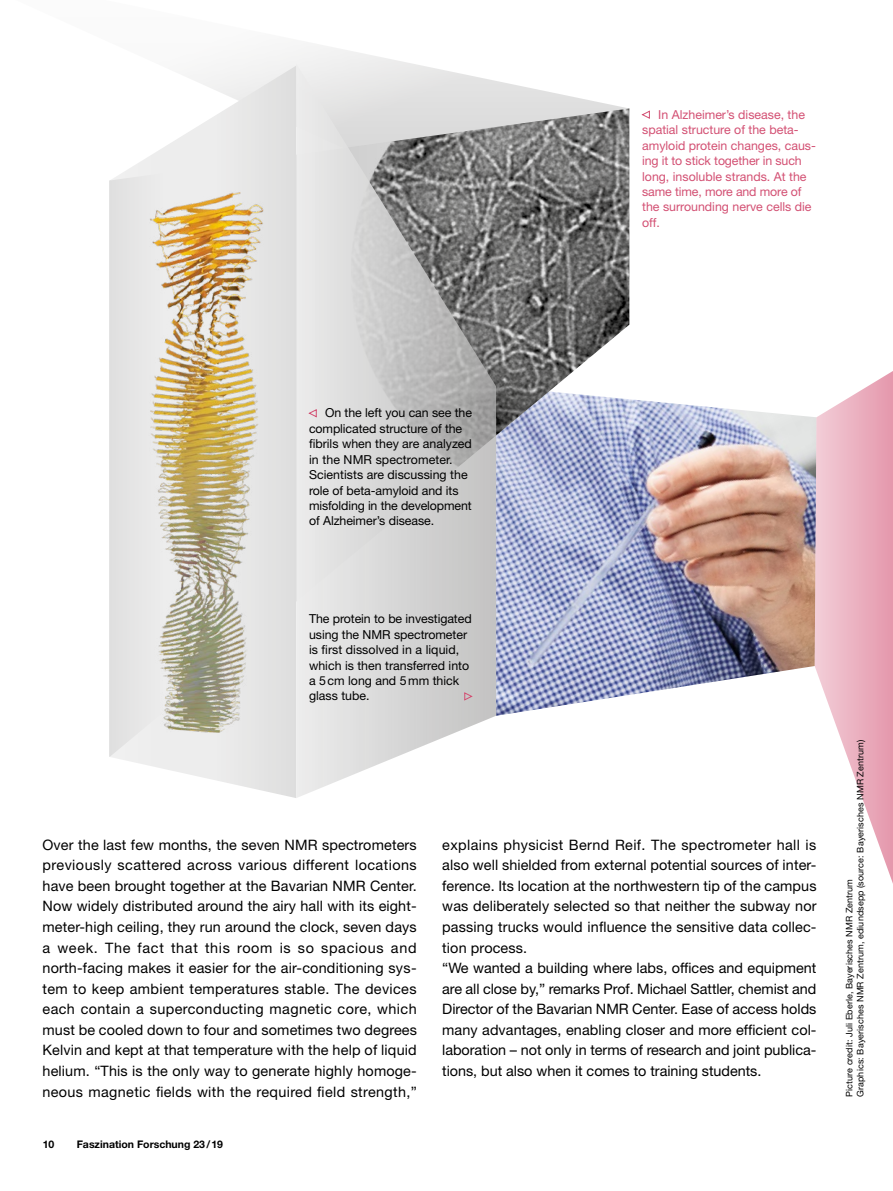
<style>
.page{position:relative;width:893px;height:1191px;background:#fff}
.page>*{position:absolute;margin:0;border:0;box-sizing:border-box;transform-origin:0 0}
.Text_E{font:14.4px/20.5px "Helvetica Neue LT Std";letter-spacing:.01em;color:#000;text-align:justify}
.BU_Flattersatz{font:12.3px/15.5px "Helvetica Neue LT Std";letter-spacing:-.005em;color:#000}
.BU_Flattersatz-2{font:12.3px/15.5px "Helvetica Neue LT Std";color:#d35073}
.BU_Blocksatz{font:12.3px/15.5px "Helvetica Neue LT Std";color:#000}
.t1{font:700 10.5px "Helvetica Neue LT Std";color:#000}
.Credit{font:9px/10.8px "Helvetica Neue LT Std";letter-spacing:.01em;color:#000}
</style>
<div class="page">
<svg style="left:109px;top:44px;width:517px;height:233px"></svg>
<img style="left:629px;top:399px;width:186px;height:296px">
<svg style="left:496px;top:502px;width:133px;height:214px;background:#a9b0d2"></svg>
<img style="left:496px;top:108px;width:133px;height:394px">
<svg style="left:110px;top:66px;width:186px;height:732px"></svg>
<img style="left:137px;top:190px;width:132px;height:552px">
<svg style="left:296px;top:64px;width:200px;height:734px;background:#cdcdcc"></svg>
<svg style="left:815px;top:371px;width:78px;height:513px"></svg>
<svg style="left:641px;top:110px;width:9px;height:9px"></svg>
<svg style="left:308px;top:409px;width:9px;height:9px"></svg>
<svg style="left:464px;top:692px;width:9px;height:9px"></svg>
<p class="BU_Flattersatz-2" style="left:642px;top:106px;width:175px;text-indent:16px">In Alzheimer’s disease, the spatial structure of the beta&shy;amyloid protein changes, caus&shy;ing it to stick together in such long, insoluble strands. At the same time, more and more of the surrounding nerve cells die off.</p>
<p class="BU_Flattersatz" style="left:309px;top:405px;width:164px;text-indent:16px">On the left you can see the complicated structure of the fibrils when they are analyzed in the NMR spectrometer.<br>Scientists are discussing the role of beta-amyloid and its misfolding in the development of Alzheimer’s disease.</p>
<p class="BU_Blocksatz" style="left:309px;top:611px;width:164px">The protein to be investigated using the NMR spectrometer is first dissolved in a liquid, which is then transferred into a 5cm long and 5mm thick glass tube.</p>
<p class="Text_E" style="left:43px;top:834px;width:376px">Over the last few months, the seven NMR spectrometers previously scattered across various different locations have been brought together at the Bavarian NMR Center.<br>Now widely distributed around the airy hall with its eight&shy;meter-high ceiling, they run around the clock, seven days a week. The fact that this room is so spacious and north-facing makes it easier for the air-conditioning sys&shy;tem to keep ambient temperatures stable. The devices each contain a superconducting magnetic core, which must be cooled down to four and sometimes two degrees Kelvin and kept at that temperature with the help of liquid helium. “This is the only way to generate highly homoge&shy;neous magnetic fields with the required field strength,”</p>
<p class="Text_E" style="left:442px;top:834px;width:376px">explains physicist Bernd Reif. The spectrometer hall is also well shielded from external potential sources of inter&shy;ference. Its location at the northwestern tip of the campus was deliberately selected so that neither the subway nor passing trucks would influence the sensitive data collec&shy;tion process.</p>
<p class="Text_E" style="left:442px;top:957px;width:376px">“We wanted a building where labs, offices and equipment are all close by,” remarks Prof. Michael Sattler, chemist and Director of the Bavarian NMR Center. Ease of access holds many advantages, enabling closer and more efficient col&shy;laboration – not only in terms of research and joint publica&shy;tions, but also when it comes to training students.</p>
<p class="t1" style="left:43px;top:1137px;width:13px">10</p>
<p class="t1" style="left:77px;top:1137px;width:148px">Faszination Forschung 23/19</p>
<p class="Credit" style="left:844px;top:1096px;width:359px;rotate:-90deg">Picture credit: Juli Eberle, Bayerisches NMR Zentrum<br>Graphics: Bayerisches NMR Zentrum, ediundsepp (source: Bayerisches NMR Zentrum)</p>
</div>
